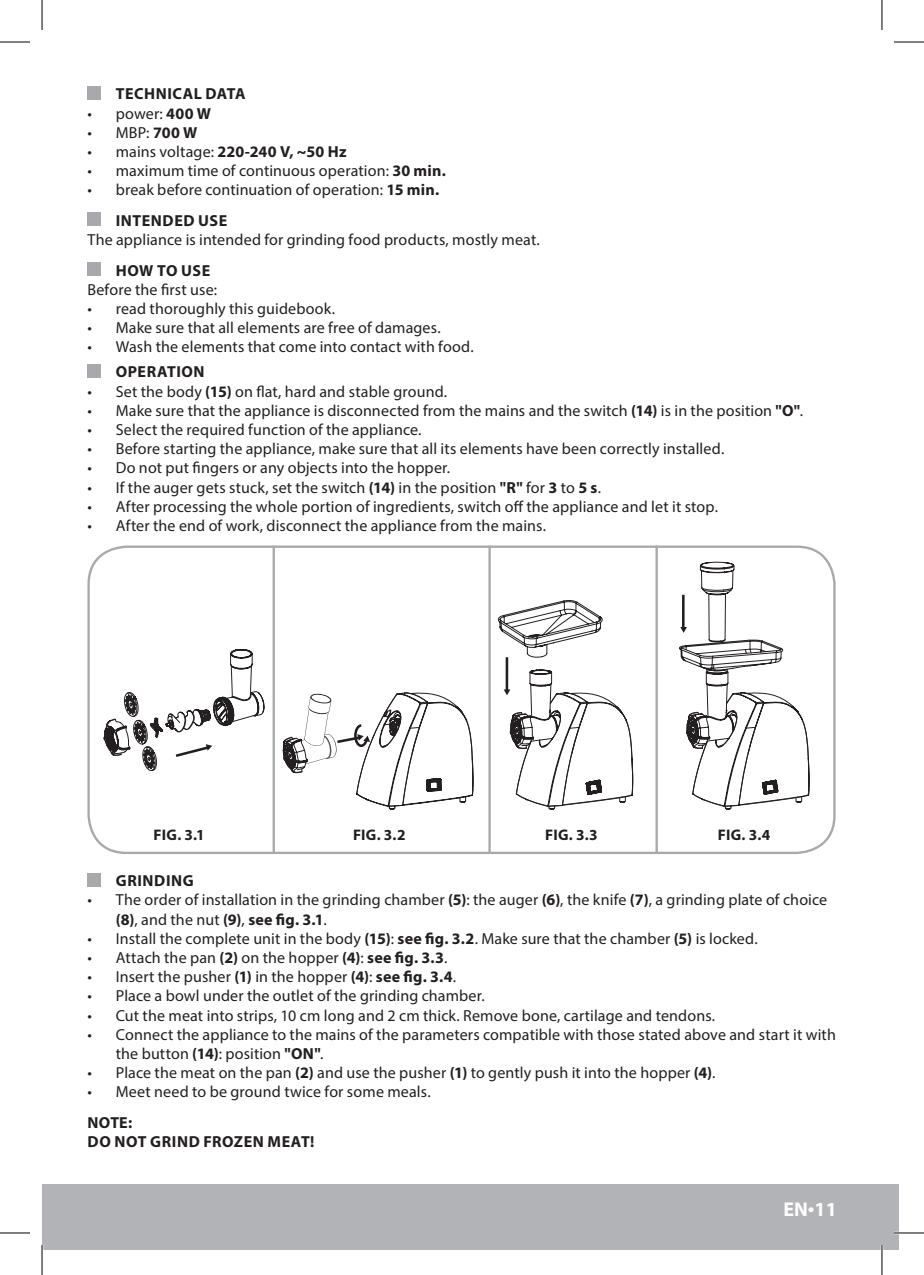
<style>
.page{position:relative;width:924px;height:1275px;background:#fff}
.page>*{position:absolute;margin:0;border:0;box-sizing:border-box;transform-origin:0 0}
.t1{font:700 20px "Myriad Pro";color:#fffefc}
.t2{font:16px/19.2px "Myriad Pro";letter-spacing:.01em;color:#231f20}
.t3{font:700 16px/19.2px "Myriad Pro";letter-spacing:.035em;color:#231f20}
.t4{font:700 15.4px "Myriad Pro";letter-spacing:.01em;color:#231f20}
.s1{font-weight:700}
.s2{font-weight:400;font-size:24px;color:#fff}
</style>
<div class="page">
<div style="left:42px;top:1184px;width:856px;height:66px;background:#b2b3b7"></div>
<div style="left:87px;top:86px;width:13px;height:13px;background:#a8a9ad"></div>
<div style="left:87px;top:213px;width:13px;height:13px;background:#a8a9ad"></div>
<div style="left:87px;top:262px;width:13px;height:14px;background:#a8a9ad"></div>
<div style="left:87px;top:364px;width:13px;height:13px;background:#a8a9ad"></div>
<svg style="left:497px;top:600px;width:136px;height:176px"></svg>
<svg style="left:679px;top:561px;width:130px;height:215px"></svg>
<svg style="left:473px;top:776px;width:363px;height:78px"></svg>
<svg style="left:282px;top:692px;width:191px;height:118px"></svg>
<svg style="left:103px;top:649px;width:161px;height:122px"></svg>
<div style="left:87px;top:545px;width:748px;height:309px;border:2px solid #a8a9ad;border-radius:38px"></div>
<hr style="left:272px;top:545px;width:3px;height:309px;background:#a8a9ad">
<hr style="left:488px;top:545px;width:2px;height:309px;background:#a8a9ad">
<hr style="left:655px;top:545px;width:2px;height:309px;background:#a8a9ad">
<div style="left:87px;top:873px;width:13px;height:13px;background:#a8a9ad"></div>
<hr style="left:893px;top:1231px;width:30px;height:3px;background:#fff">
<hr style="left:880px;top:1245px;width:2px;height:30px;background:#fff">
<hr style="left:0;top:42px;width:30px;height:1px;background:#000">
<hr style="left:893px;top:42px;width:30px;height:1px;background:#000">
<hr style="left:0;top:1232px;width:30px;height:1px;background:#000">
<hr style="left:893px;top:1232px;width:30px;height:1px;background:#000">
<hr style="left:42px;top:0;width:1px;height:30px;background:#000">
<hr style="left:42px;top:1245px;width:1px;height:30px;background:#000">
<hr style="left:881px;top:0;width:1px;height:30px;background:#000">
<hr style="left:881px;top:1245px;width:1px;height:30px;background:#000">
<p class="t3" style="left:116px;top:84px;width:131px">TECHNICAL DATA</p>
<p class="t2" style="left:87px;top:103px;width:125px">• power: <span class="s1">400 W</span></p>
<p class="t2" style="left:87px;top:122px;width:111px">• MBP: <span class="s1">700 W</span></p>
<p class="t2" style="left:87px;top:142px;width:260px">• mains voltage: <span class="s1">220-240 V, ~50 Hz</span></p>
<p class="t2" style="left:87px;top:161px;width:360px">• maximum time of continuous operation: <span class="s1">30 min.</span></p>
<p class="t2" style="left:116px;top:174px;width:325px;line-height:30.6px;text-indent:-28px">• break before continuation of operation: <span class="s1">15 min.<br>INTENDED USE</span></p>
<p class="t2" style="left:87px;top:230px;width:453px">The appliance is intended for grinding food products, mostly meat.</p>
<p class="t3" style="left:116px;top:260px;width:96px">HOW TO USE</p>
<p class="t2" style="left:87px;top:280px;width:131px">Before the first use:</p>
<p class="t2" style="left:87px;top:299px;width:249px">• read thoroughly this guidebook.</p>
<p class="t2" style="left:87px;top:318px;width:354px">• Make sure that all elements are free of damages.</p>
<p class="t2" style="left:87px;top:337px;width:387px">• Wash the elements that come into contact with food.</p>
<p class="t3" style="left:116px;top:362px;width:90px">OPERATION</p>
<p class="t2" style="left:87px;top:381px;width:361px">• Set the body <span class="s1">(15)</span> on flat, hard and stable ground.</p>
<p class="t2" style="left:87px;top:400px;width:716px">• Make sure that the appliance is disconnected from the mains and the switch <span class="s1">(14)</span> is in the position <span class="s1">"O"</span>.</p>
<p class="t2" style="left:87px;top:420px;width:335px">• Select the required function of the appliance.</p>
<p class="t2" style="left:87px;top:439px;width:638px">• Before starting the appliance, make sure that all its elements have been correctly installed.</p>
<p class="t2" style="left:87px;top:458px;width:364px">• Do not put fingers or any objects into the hopper.</p>
<p class="t2" style="left:87px;top:477px;width:515px">• If the auger gets stuck, set the switch <span class="s1">(14)</span> in the position <span class="s1">"R"</span> for <span class="s1">3</span> to <span class="s1">5 s</span>.</p>
<p class="t2" style="left:87px;top:496px;width:631px">• After processing the whole portion of ingredients, switch off the appliance and let it stop.</p>
<p class="t2" style="left:87px;top:516px;width:460px">• After the end of work, disconnect the appliance from the mains.</p>
<p class="t4" style="left:153px;top:825px;width:53px">FIG. 3.1</p>
<p class="t4" style="left:353px;top:825px;width:54px">FIG. 3.2</p>
<p class="t4" style="left:545px;top:825px;width:54px">FIG. 3.3</p>
<p class="t4" style="left:717px;top:825px;width:54px">FIG. 3.4</p>
<p class="t3" style="left:116px;top:870px;width:79px">GRINDING</p>
<p class="t2" style="left:116px;top:890px;width:712px;text-indent:-28px">• The order of installation in the grinding chamber <span class="s1">(5)</span>: the auger <span class="s1">(6)</span>, the knife <span class="s1">(7)</span>, a grinding plate of choice <span class="s1">(8)</span>, and the nut <span class="s1">(9)</span>, <span class="s1">see fig. 3.1</span>.</p>
<p class="t2" style="left:87px;top:928px;width:671px">• Install the complete unit in the body <span class="s1">(15)</span>: <span class="s1">see fig. 3.2</span>. Make sure that the chamber <span class="s1">(5)</span> is locked.</p>
<p class="t2" style="left:87px;top:947px;width:361px">• Attach the pan <span class="s1">(2)</span> on the hopper <span class="s1">(4)</span>: <span class="s1">see fig. 3.3</span>.</p>
<p class="t2" style="left:87px;top:967px;width:370px">• Insert the pusher <span class="s1">(1)</span> in the hopper <span class="s1">(4)</span>: <span class="s1">see fig. 3.4</span>.</p>
<p class="t2" style="left:87px;top:986px;width:398px">• Place a bowl under the outlet of the grinding chamber.</p>
<p class="t2" style="left:87px;top:1005px;width:629px">• Cut the meat into strips, 10 cm long and 2 cm thick. Remove bone, cartilage and tendons.</p>
<p class="t2" style="left:116px;top:1024px;width:721px;text-indent:-28px">• Connect the appliance to the mains of the parameters compatible with those stated above and start it with the button <span class="s1">(14)</span>: position <span class="s1">"ON"</span>.</p>
<p class="t2" style="left:87px;top:1063px;width:629px">• Place the meat on the pan <span class="s1">(2)</span> and use the pusher <span class="s1">(1)</span> to gently push it into the hopper <span class="s1">(4)</span>.</p>
<p class="t2" style="left:87px;top:1082px;width:344px">• Meet need to be ground twice for some meals.</p>
<p class="t3" style="left:87px;top:1112px;width:228px">NOTE:<br>DO NOT GRIND FROZEN MEAT!</p>
<p class="t1" style="left:783px;top:1196px;width:55px">EN<span class="s2">•</span>11</p>
</div>
